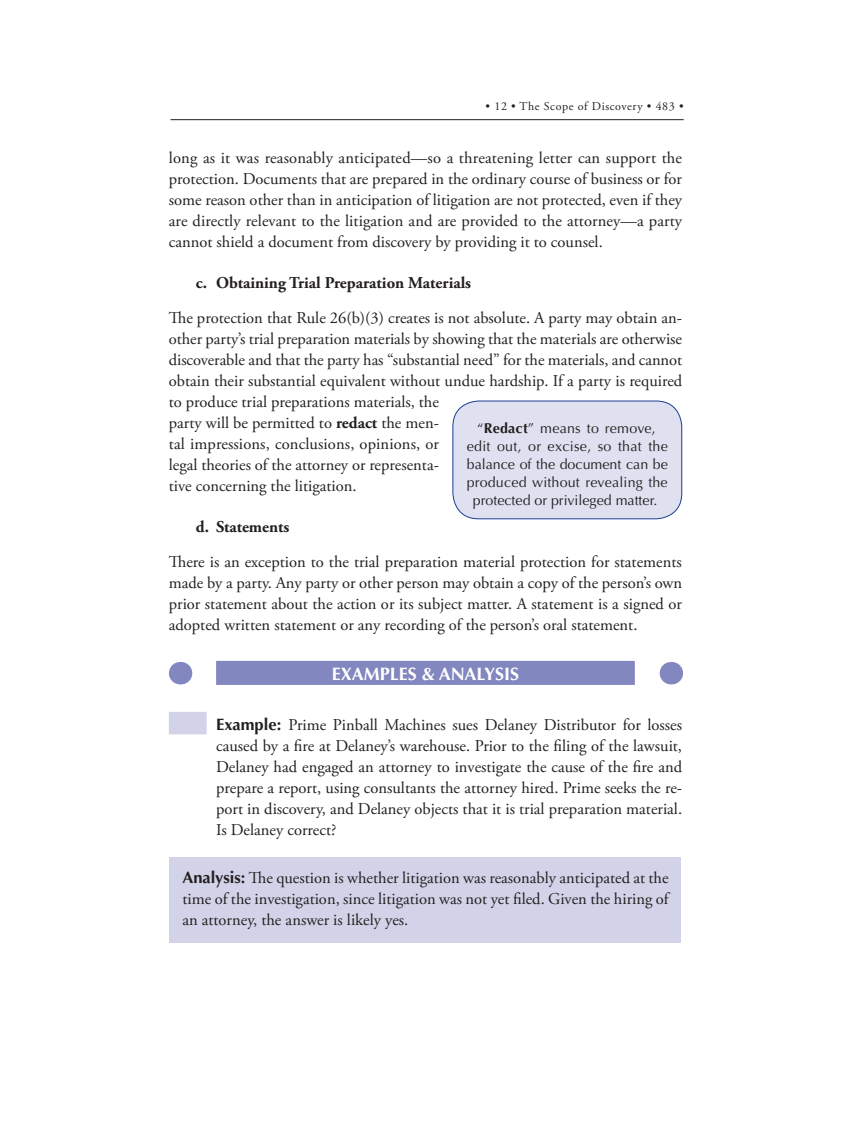
<style>
.page{position:relative;width:851px;height:1121px;background:#fff}
.page>*{position:absolute;margin:0;border:0;box-sizing:border-box;transform-origin:0 0}
.t1{font:700 18px "Optima LT Std";color:#fff}
.t2{font:16.5px/21px "Adobe Garamond Pro";color:#231f20;text-align:justify}
.t3{font:700 16.5px "Adobe Garamond Pro";color:#231f20}
.t4{font:14.25px/18px "Optima LT Std";letter-spacing:.01em;color:#231f20;text-align:center}
.t5{font:12px "Adobe Garamond Pro";letter-spacing:.05em;color:#231f20}
.s1{font-weight:700}
.s2{font-family:"Optima LT Std";font-weight:700}
</style>
<div class="page">
<hr style="left:170px;top:119px;width:513px;height:1px;background:#231f20">
<div style="left:216px;top:661px;width:418px;height:24px;background:#8287bf"></div>
<svg style="left:180px;top:662px;width:1px;height:22px"></svg>
<svg style="left:670px;top:662px;width:1px;height:22px"></svg>
<div style="left:169px;top:712px;width:38px;height:22px;background:#d2d3e8"></div>
<div style="left:170px;top:857px;width:511px;height:86px;background:#d2d3e8"></div>
<div style="left:453px;top:401px;width:228px;height:118px;background:#dfe1f0;border-radius:26px"></div>
<div style="left:452px;top:400px;width:230px;height:119px;border:1px solid #1b3f94;border-radius:26px"></div>
<p class="t5" style="left:485px;top:99px;width:200px">• 12 • The Scope of Discovery • 483 •</p>
<p class="t2" style="left:169px;top:148px;width:515px">long as it was reasonably anticipated—so a threatening letter can support the protection. Documents that are prepared in the ordinary course of business or for some reason other than in anticipation of litigation are not protected, even if they are directly relevant to the litigation and are provided to the attorney—a party cannot shield a document from discovery by providing it to counsel.</p>
<p class="t3" style="left:196px;top:273px;width:277px">c. Obtaining Trial Preparation Materials</p>
<p class="t2" style="left:169px;top:307px;width:515px;text-align:left">The protection that Rule 26(b)(3) creates is not absolute. A party may obtain an&shy;other party’s trial preparation materials by showing that the materials are otherwise discoverable and that the party has “substantial need” for the materials, and cannot obtain their substantial equivalent without undue hardship. If a party is required to produce trial preparations materials, the<br>party will be permitted to <span class="s1">redact</span> the men-<br>tal impressions, conclusions, opinions, or<br>legal theories of the attorney or representa-<br>tive concerning the litigation.</p>
<p class="t3" style="left:196px;top:517px;width:95px">d. Statements</p>
<p class="t2" style="left:169px;top:551px;width:514px">There is an exception to the trial preparation material protection for statements made by a party. Any party or other person may obtain a copy of the person’s own prior statement about the action or its subject matter. A statement is a signed or adopted written statement or any recording of the person’s oral statement.</p>
<p class="t1" style="left:332px;top:663px;width:189px">EXAMPLES &amp; ANALYSIS</p>
<p class="t2" style="left:216px;top:715px;width:467px"><span class="s2">Example:</span> Prime Pinball Machines sues Delaney Distributor for losses caused by a fire at Delaney’s warehouse. Prior to the filing of the lawsuit, Delaney had engaged an attorney to investigate the cause of the fire and prepare a report, using consultants the attorney hired. Prime seeks the re&shy;port in discovery, and Delaney objects that it is trial preparation material.<br>Is Delaney correct?</p>
<p class="t2" style="left:182px;top:868px;width:488px"><span class="s2">Analysis:</span> The question is whether litigation was reasonably anticipated at the time of the investigation, since litigation was not yet filed. Given the hiring of an attorney, the answer is likely yes.</p>
<p class="t4" style="left:466px;top:419px;width:203px">“<span class="s1">Redact</span>” means to remove, edit out, or excise, so that the balance of the document can be produced without revealing the protected or privileged matter.</p>
</div>
